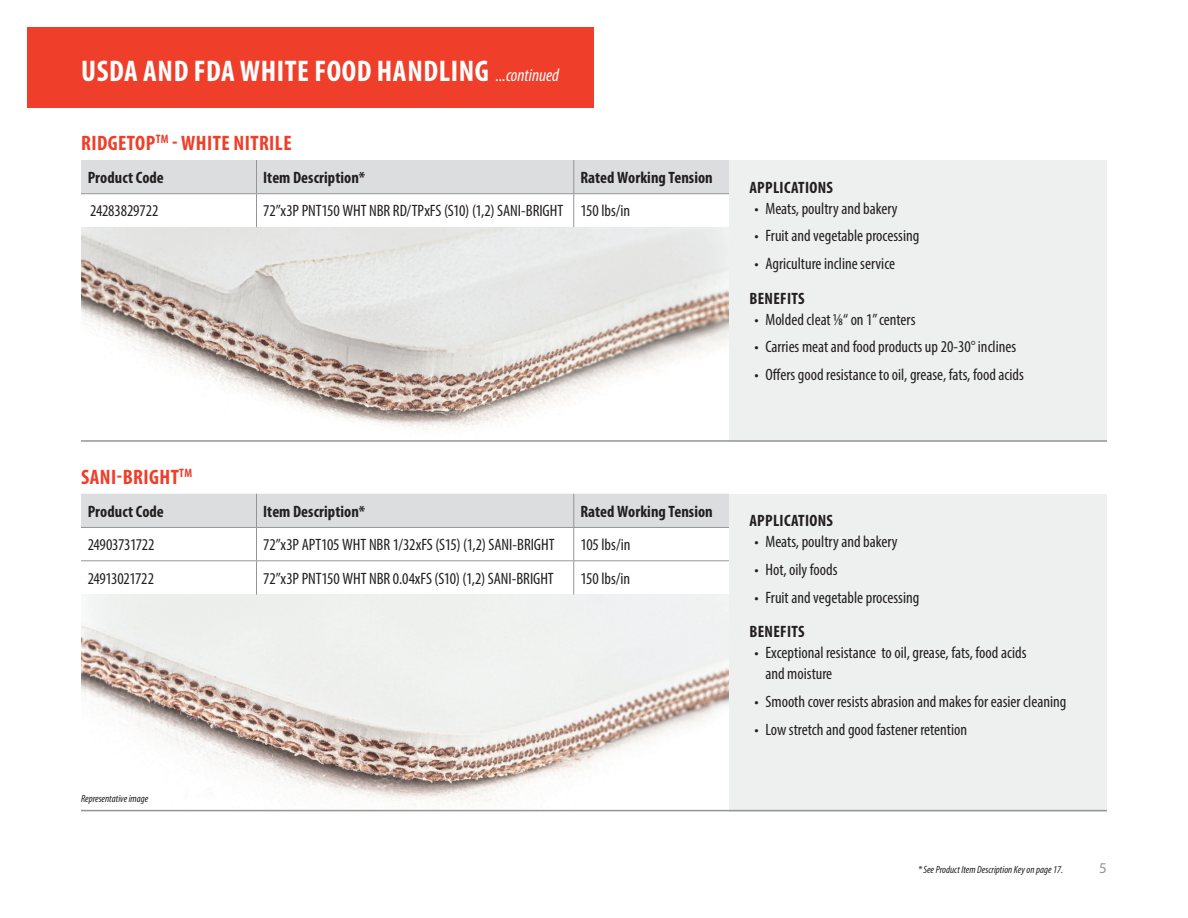
<style>
.page{position:relative;width:1188px;height:918px;background:#fff}
.page>*{position:absolute;margin:0;border:0;box-sizing:border-box;transform-origin:0 0}
.t1{font:700 condensed 30px "Myriad Pro";letter-spacing:.02em;color:#fff}
.t2{font:700 condensed 21px "Myriad Pro";letter-spacing:.02em;color:#ef3e29}
.t3{font:italic condensed 18px "Myriad Pro";color:#fff}
.t4{font:condensed 16.5px/21px "Myriad Pro";color:#231f20}
.t5{font:700 condensed 16.5px "Myriad Pro";letter-spacing:.005em;color:#231f20}
.t6{font:condensed 16.5px "Myriad Pro";letter-spacing:-.02em;color:#231f20}
.t7{font:15px "Myriad Pro";color:#939598}
.t8{font:italic condensed 10.5px "Myriad Pro";color:#231f20}
</style>
<div class="page">
<div style="left:27px;top:27px;width:567px;height:81px;background:#ef3e29"></div>
<img style="left:81px;top:595px;width:648px;height:215px">
<img style="left:81px;top:227px;width:648px;height:203px">
<div style="left:81px;top:160px;width:648px;height:33px;background:#dcdddf"></div>
<hr style="left:256px;top:160px;width:1px;height:33px;background:#939598">
<hr style="left:573px;top:160px;width:1px;height:33px;background:#939598">
<hr style="left:81px;top:193px;width:175px;height:1px;background:#939598">
<hr style="left:256px;top:193px;width:318px;height:1px;background:#939598">
<hr style="left:256px;top:194px;width:1px;height:33px;background:#939598">
<hr style="left:574px;top:193px;width:155px;height:1px;background:#939598">
<hr style="left:573px;top:194px;width:1px;height:33px;background:#939598">
<div style="left:729px;top:160px;width:378px;height:282px;background:#eeefef"></div>
<div style="left:81px;top:494px;width:648px;height:33px;background:#dcdddf"></div>
<hr style="left:256px;top:494px;width:1px;height:33px;background:#939598">
<hr style="left:573px;top:494px;width:1px;height:33px;background:#939598">
<hr style="left:81px;top:527px;width:175px;height:1px;background:#939598">
<hr style="left:256px;top:527px;width:318px;height:1px;background:#939598">
<hr style="left:256px;top:528px;width:1px;height:32px;background:#939598">
<hr style="left:574px;top:527px;width:155px;height:1px;background:#939598">
<hr style="left:573px;top:528px;width:1px;height:32px;background:#939598">
<hr style="left:81px;top:560px;width:175px;height:1px;background:#939598">
<hr style="left:256px;top:560px;width:318px;height:1px;background:#939598">
<hr style="left:256px;top:561px;width:1px;height:34px;background:#939598">
<hr style="left:574px;top:560px;width:155px;height:1px;background:#939598">
<hr style="left:573px;top:561px;width:1px;height:34px;background:#939598">
<div style="left:729px;top:494px;width:378px;height:317px;background:#eeefef"></div>
<hr style="left:81px;top:810px;width:1026px;height:1px;background:#939598">
<hr style="left:81px;top:440px;width:1026px;height:2px;background:#939598">
<h1 class="t1" style="left:81px;top:54px;width:409px">USDA AND FDA WHITE FOOD HANDLING</h1>
<p class="t3" style="left:496px;top:65px;width:65px">...continued</p>
<p class="t2" style="left:81px;top:131px;width:212px">RIDGETOP<sup>TM</sup> - WHITE NITRILE</p>
<p class="t5" style="left:88px;top:168px;width:78px">Product Code</p>
<p class="t5" style="left:263px;top:168px;width:103px">Item Description*</p>
<p class="t5" style="left:580px;top:168px;width:134px">Rated Working Tension</p>
<p class="t4" style="left:90px;top:200px;width:70px">24283829722</p>
<p class="t4" style="left:263px;top:200px;width:369px">72”x3P PNT150 WHT NBR RD/TPxFS (S10) (1,2) SANI-BRIGHT 150 lbs/in</p>
<p class="t2" style="left:81px;top:465px;width:112px">SANI-BRIGHT<sup>TM</sup></p>
<p class="t5" style="left:88px;top:502px;width:78px">Product Code</p>
<p class="t5" style="left:263px;top:502px;width:103px">Item Description*</p>
<p class="t5" style="left:580px;top:502px;width:134px">Rated Working Tension</p>
<p class="t4" style="left:88px;top:534px;width:68px">24903731722</p>
<p class="t4" style="left:263px;top:534px;width:293px">72”x3P APT105 WHT NBR 1/32xFS (S15) (1,2) SANI-BRIGHT</p>
<p class="t4" style="left:580px;top:534px;width:51px">105 lbs/in</p>
<p class="t6" style="left:88px;top:568px;width:68px">24913021722</p>
<p class="t4" style="left:263px;top:568px;width:292px">72”x3P PNT150 WHT NBR 0.04xFS (S10) (1,2) SANI-BRIGHT</p>
<p class="t4" style="left:580px;top:568px;width:51px">150 lbs/in</p>
<p class="t8" style="left:81px;top:793px;width:69px">Representative image</p>
<p class="t5" style="left:749px;top:178px;width:85px">APPLICATIONS</p>
<p class="t4" style="left:755px;top:197px;width:145px">• Meats, poultry and bakery</p>
<p class="t4" style="left:755px;top:225px;width:166px">• Fruit and vegetable processing</p>
<p class="t4" style="left:755px;top:253px;width:142px">• Agriculture incline service</p>
<p class="t5" style="left:749px;top:289px;width:57px">BENEFITS</p>
<p class="t4" style="left:755px;top:308px;width:162px">• Molded cleat 1/8“ on 1” centers</p>
<p class="t4" style="left:755px;top:336px;width:263px">• Carries meat and food products up 20-30° inclines</p>
<p class="t4" style="left:755px;top:364px;width:271px">• Offers good resistance to oil, grease, fats, food acids</p>
<p class="t5" style="left:749px;top:512px;width:85px">APPLICATIONS</p>
<p class="t4" style="left:755px;top:531px;width:145px">• Meats, poultry and bakery</p>
<p class="t4" style="left:755px;top:559px;width:84px">• Hot, oily foods</p>
<p class="t4" style="left:755px;top:587px;width:166px">• Fruit and vegetable processing</p>
<p class="t5" style="left:749px;top:623px;width:57px">BENEFITS</p>
<p class="t4" style="left:765px;top:642px;width:263px;text-indent:-11px">• Exceptional resistance to oil, grease, fats, food acids and moisture</p>
<p class="t4" style="left:755px;top:691px;width:313px">• Smooth cover resists abrasion and makes for easier cleaning</p>
<p class="t4" style="left:755px;top:719px;width:214px">• Low stretch and good fastener retention</p>
<p class="t8" style="left:918px;top:863px;width:147px">* See Product Item Description Key on page 17.</p>
<p class="t7" style="left:1099px;top:859px;width:9px">5</p>
</div>
